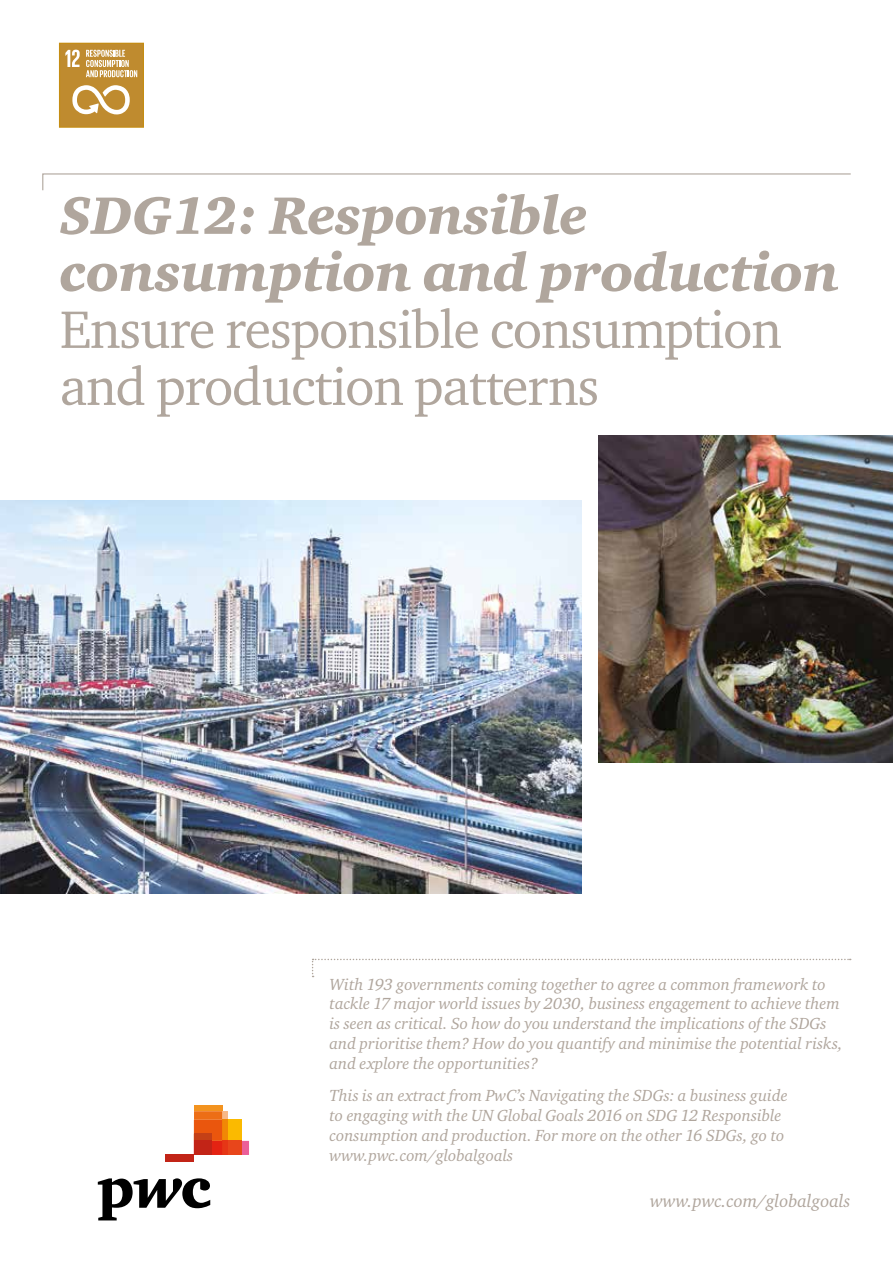
<style>
.page{position:relative;width:893px;height:1263px;background:#fff}
.page>*{position:absolute;margin:0;border:0;box-sizing:border-box;transform-origin:0 0}
.t1{font:54px/57px "Charter ITC";letter-spacing:-.02em;color:#b0a69d}
.t2{font:54px/57px "Charter ITC Blac Ital";letter-spacing:-.01em;color:#b0a69d}
.t3{font:italic 18px "Charter ITC";color:#b0a69d}
.t4{font:italic 16.5px/19.8px "Charter ITC";color:#b0a69d}
</style>
<div class="page">
<svg style="left:98px;top:1178px;width:112px;height:42px"></svg>
<div style="left:194px;top:1106px;width:28px;height:5px;background:#f3931f"></div>
<svg style="left:194px;top:1111px;width:55px;height:44px"></svg>
<div style="left:194px;top:1134px;width:18px;height:7px;background:#c44016"></div>
<div style="left:194px;top:1141px;width:18px;height:14px;background:#c22417"></div>
<div style="left:166px;top:1155px;width:28px;height:7px;background:#c22417"></div>
<img style="left:598px;top:435px;width:295px;height:327px">
<svg style="left:42px;top:173px;width:809px;height:18px"></svg>
<svg style="left:312px;top:959px;width:539px;height:18px"></svg>
<div style="left:60px;top:43px;width:83px;height:84px;background:#bf8b2f"></div>
<svg style="left:65px;top:50px;width:15px;height:17px"></svg>
<svg style="left:72px;top:85px;width:58px;height:29px"></svg>
<svg style="left:86px;top:50px;width:51px;height:27px"></svg>
<div style="left:59px;top:43px;width:85px;height:85px;border:1px solid #c58d13"></div>
<img style="left:0;top:501px;width:581px;height:392px">
<h1 class="t2" style="left:60px;top:186px;width:781px">SDG12: Responsible consumption and production</h1>
<h1 class="t1" style="left:60px;top:300px;width:724px">Ensure responsible consumption and production patterns</h1>
<p class="t4" style="left:330px;top:974px;width:515px">With 193 governments coming together to agree a common framework to tackle 17 major world issues by 2030, business engagement to achieve them is seen as critical. So how do you understand the implications of the SDGs and prioritise them? How do you quantify and minimise the potential risks, and explore the opportunities?</p>
<p class="t4" style="left:330px;top:1085px;width:460px">This is an extract from PwC’s Navigating the SDGs: a business guide to engaging with the UN Global Goals 2016 on SDG 12 Responsible consumption and production. For more on the other 16 SDGs, go to www.pwc.com/globalgoals</p>
<p class="t3" style="left:650px;top:1190px;width:202px">www.pwc.com/globalgoals</p>
</div>
